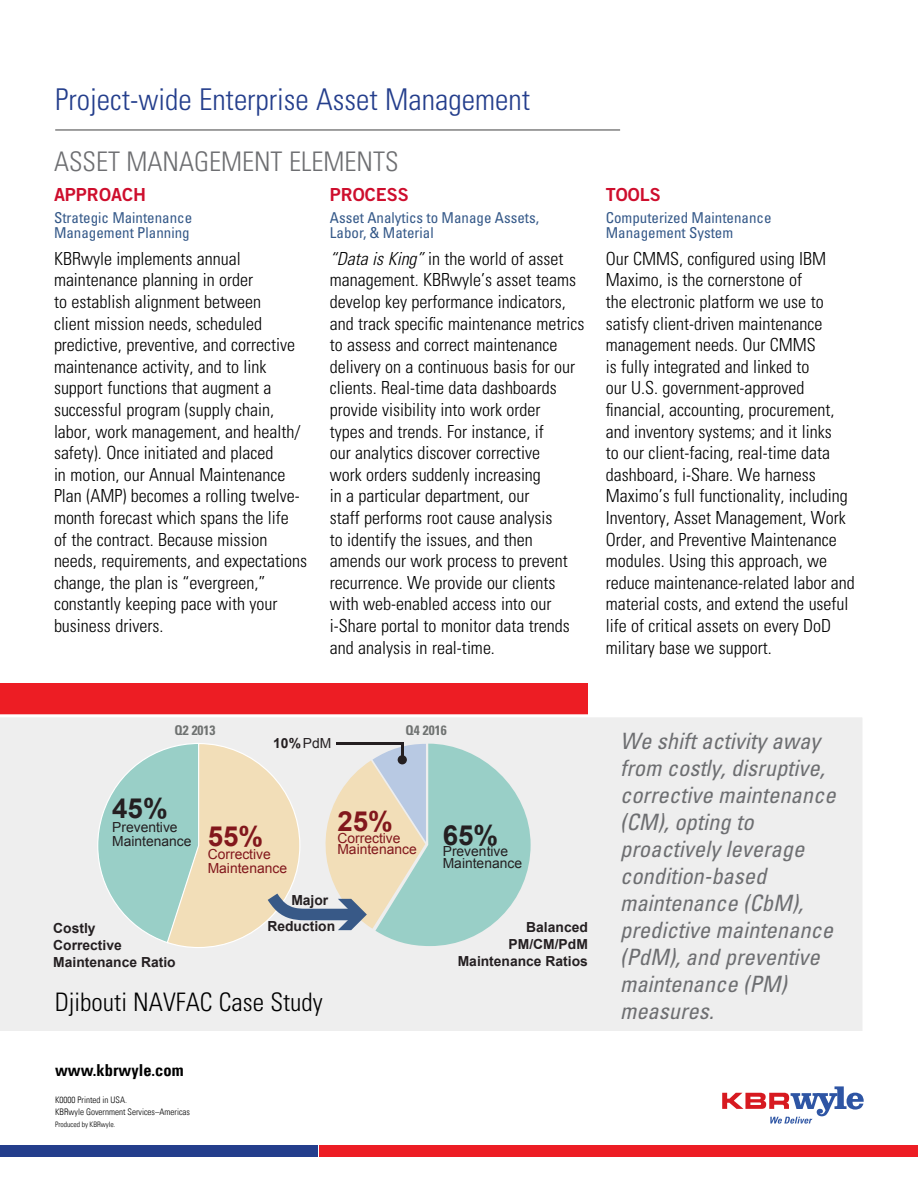
<style>
.page{position:relative;width:918px;height:1188px;background:#fff}
.page>*{position:absolute;margin:0;border:0;box-sizing:border-box;transform-origin:0 0}
.t1{font:300 condensed 30px "Univers";color:#243e8c}
.t2{font:700 27.75px "Arial";color:#82171c}
.t3{font:700 27.75px "Arial";color:#241f21}
.t4{font:300 condensed 27px "Univers";color:#6d6e71}
.t5{font:300 condensed 25.5px "Univers";color:#000}
.t6{font:italic condensed 22.5px/27px "Univers";color:#6d6e71}
.t7{font:300 condensed 18px/21.6px "Univers";color:#000}
.t8{font:18px "Trade Gothic LT Std Bd 2";color:#ce0e2d}
.t9{font:700 condensed 16.5px "Univers LT";color:#000}
.t10{font:condensed 15px/15px "Univers";color:#355989}
.t11{font:700 13.8px/16.6px "Arial";color:#241f21;text-align:right}
.t12{font:13.8px/11.6px "Arial";color:#82171c}
.t13{font:13.8px/13.8px "Arial";color:#241f21}
.t14{font:700 condensed 13.5px "Univers";color:#6f7271}
.t15{font:300 condensed 9px/12px "Univers LT";color:#000}
.t16{font:300 condensed 7.5px "Univers LT";color:#000}
.s1{font-style:italic}
.s2{font-weight:400}
</style>
<div class="page">
<div style="left:0;top:683px;width:588px;height:31px;background:#ed1d24"></div>
<svg style="left:722px;top:1086px;width:142px;height:38px"></svg>
<div style="left:0;top:1145px;width:317px;height:12px;background:#243e8c"></div>
<div style="left:320px;top:1145px;width:598px;height:12px;background:#ed1d24"></div>
<hr style="left:55px;top:129px;width:565px;height:2px;background:#808080">
<div style="left:0;top:714px;width:862px;height:317px;background:#eee"></div>
<svg style="left:85px;top:743px;width:446px;height:205px;background:#cbdacd"></svg>
<h1 class="t1" style="left:55px;top:82px;width:477px">Project-wide Enterprise Asset Management</h1>
<h3 class="t4" style="left:54px;top:145px;width:346px">ASSET MANAGEMENT ELEMENTS</h3>
<p class="t8" style="left:54px;top:184px;width:93px">APPROACH</p>
<p class="t10" style="left:54px;top:210px;width:140px">Strategic Maintenance<br>Management Planning</p>
<p class="t7" style="left:54px;top:248px;width:255px">KBRwyle implements annual maintenance planning in order<br>to establish alignment between<br>client mission needs, scheduled predictive, preventive, and corrective maintenance activity, and to link support functions that augment a successful program (supply chain, labor, work management, and health/ safety). Once initiated and placed<br>in motion, our Annual Maintenance Plan (AMP) becomes a rolling twelve&shy;month forecast which spans the life<br>of the contract. Because mission needs, requirements, and expectations change, the plan is “evergreen,” constantly keeping pace with your business drivers.</p>
<p class="t8" style="left:330px;top:184px;width:81px">PROCESS</p>
<p class="t10" style="left:330px;top:210px;width:211px">Asset Analytics to Manage Assets,<br>Labor, &amp; Material</p>
<p class="t7" style="left:330px;top:248px;width:256px"><span class="s1">“Data is King”</span> in the world of asset management. KBRwyle’s asset teams develop key performance indicators, and track specific maintenance metrics to assess and correct maintenance delivery on a continuous basis for our clients. Real-time data dashboards provide visibility into work order<br>types and trends. For instance, if<br>our analytics discover corrective<br>work orders suddenly increasing<br>in a particular department, our<br>staff performs root cause analysis<br>to identify the issues, and then amends our work process to prevent recurrence. We provide our clients with web-enabled access into our i-Share portal to monitor data trends and analysis in real-time.</p>
<p class="t8" style="left:606px;top:184px;width:57px">TOOLS</p>
<p class="t10" style="left:606px;top:210px;width:167px">Computerized Maintenance<br>Management System</p>
<p class="t7" style="left:606px;top:248px;width:251px">Our CMMS, configured using IBM Maximo, is the cornerstone of<br>the electronic platform we use to satisfy client-driven maintenance management needs. Our CMMS<br>is fully integrated and linked to<br>our U.S. government-approved financial, accounting, procurement, and inventory systems; and it links<br>to our client-facing, real-time data dashboard, i-Share. We harness Maximo’s full functionality, including Inventory, Asset Management, Work Order, and Preventive Maintenance modules. Using this approach, we reduce maintenance-related labor and material costs, and extend the useful life of critical assets on every DoD military base we support.</p>
<p class="t14" style="left:174px;top:722px;width:43px">Q2 2013</p>
<p class="t14" style="left:405px;top:722px;width:43px">Q4 2016</p>
<p class="t11" style="left:273px;top:736px;width:60px">10%<span class="s2">PdM</span></p>
<h2 class="t3" style="left:112px;top:790px;width:57px">45%</h2>
<p class="t13" style="left:112px;top:820px;width:81px">Preventive<br>Maintenance</p>
<h2 class="t3" style="left:443px;top:817px;width:57px">65%</h2>
<p class="t13" style="left:443px;top:846px;width:81px;line-height:11.6px">Preventive<br>Maintenance</p>
<h2 class="t2" style="left:337px;top:803px;width:57px">25%</h2>
<p class="t12" style="left:337px;top:832px;width:81px">Corrective<br>Maintenance</p>
<h2 class="t2" style="left:208px;top:817px;width:57px">55%</h2>
<p class="t12" style="left:208px;top:848px;width:81px;line-height:13.8px">Corrective<br>Maintenance</p>
<p class="t11" style="left:291px;top:893px;width:38px">Major</p>
<p class="t11" style="left:53px;top:921px;width:124px;text-align:left">Costly<br>Corrective<br>Maintenance Ratio</p>
<p class="t11" style="left:267px;top:919px;width:69px">Reduction</p>
<h3 class="t5" style="left:55px;top:987px;width:269px">Djibouti NAVFAC Case Study</h3>
<p class="t9" style="left:55px;top:1060px;width:130px">www.kbrwyle.com</p>
<p class="t15" style="left:55px;top:1094px;width:136px">K0000 Printed in USA.<br>KBRwyle Government Services–Americas</p>
<p class="t16" style="left:55px;top:1120px;width:62px">Produced by KBRwyle.</p>
<p class="t11" style="left:458px;top:920px;width:132px">Balanced<br>PM/CM/PdM<br>Maintenance Ratios</p>
<p class="t6" style="left:620px;top:727px;width:217px">We shift activity away from costly, disruptive, corrective maintenance (CM), opting to proactively leverage condition-based maintenance (CbM), predictive maintenance (PdM), and preventive maintenance (PM) measures.</p>
</div>
